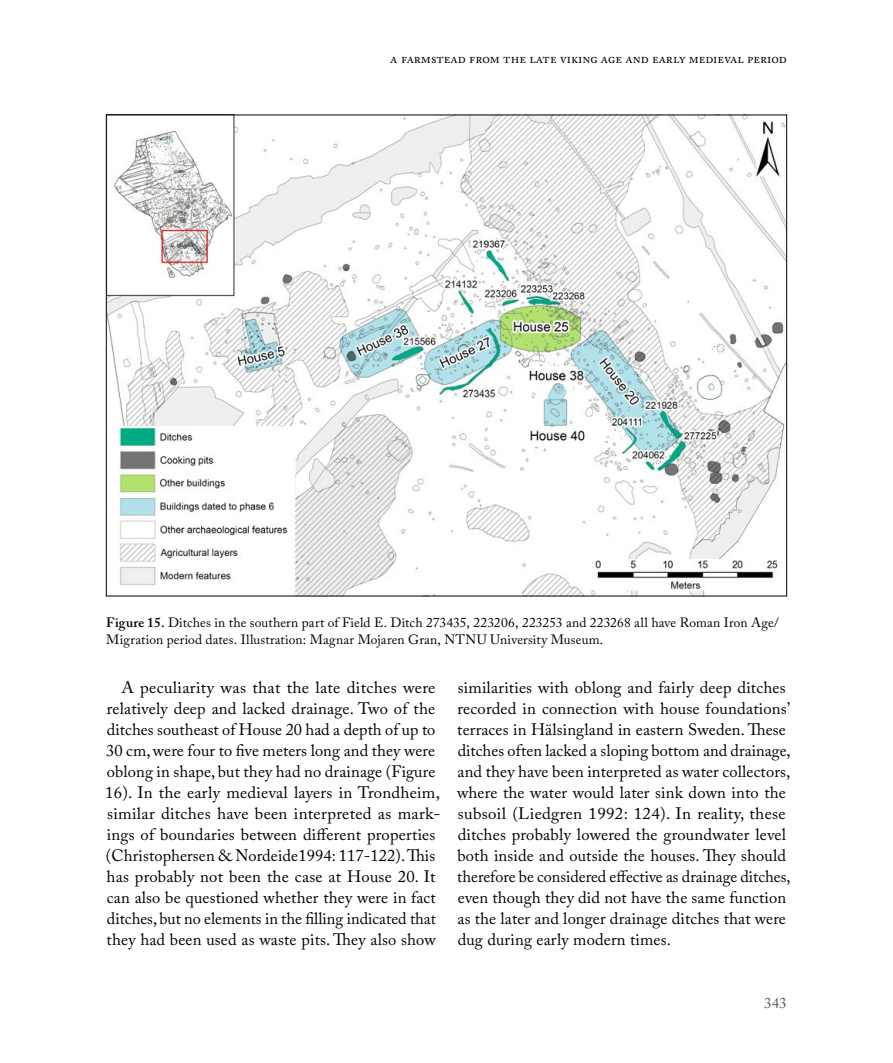
<style>
.page{position:relative;width:893px;height:1063px;background:#fff}
.page>*{position:absolute;margin:0;border:0;box-sizing:border-box;transform-origin:0 0}
.t1{font:16.5px/21px "Adobe Caslon Pro";letter-spacing:.01em;color:#000}
.t2{font:15px "Adobe Caslon Pro";color:#565655}
.t3{font:13.5px/16.2px "Adobe Caslon Pro";letter-spacing:.005em;color:#000}
.s1{font-weight:600}
</style>
<div class="page">
<img style="left:108px;top:117px;width:677px;height:477px">
<p class="t3" style="left:390px;top:50px;width:398px">A farmstead from the late Viking Age and early medieval period</p>
<p class="t3" style="left:106px;top:615px;width:674px"><span class="s1">Figure 15.</span> Ditches in the southern part of Field E. Ditch 273435, 223206, 223253 and 223268 all have Roman Iron Age/<br>Migration period dates. Illustration: M agnar Mojaren Gran, NTNU University Museum.</p>
<p class="t1" style="left:105px;top:677px;width:337px;text-indent:16px">A peculiarity was that the late ditches were relatively deep and lacked drainage. Two of the ditches southeast of House 20 had a depth of up to 30 cm, were four to five meters long and they were oblong in shape, but they had no drainage (Figure 16). In the early medieval layers in Trondheim, similar ditches have been interpreted as mark&shy;ings of boundaries between different properties (Christophersen &amp; Nordeide1994: 117-122). This has probably not been the case at House 20. It can also be questioned whether they were in fact ditches, but no elements in the filling indicated that they had been used as waste pits. They also show</p>
<p class="t1" style="left:457px;top:677px;width:335px">similarities with oblong and fairly deep ditches recorded in connection with house foundations’ terraces in Hälsingland in eastern Sweden. These ditches often lacked a sloping bottom and drainage, and they have been interpreted as water collectors, where the water would later sink down into the subsoil (Liedgren 1992: 124). In reality, these ditches probably lowered the groundwater level both inside and outside the houses. They should therefore be considered effective as drainage ditches, even though they did not have the same function as the later and longer drainage ditches that were dug during early modern times.</p>
<p class="t2" style="left:764px;top:994px;width:24px">343</p>
</div>
